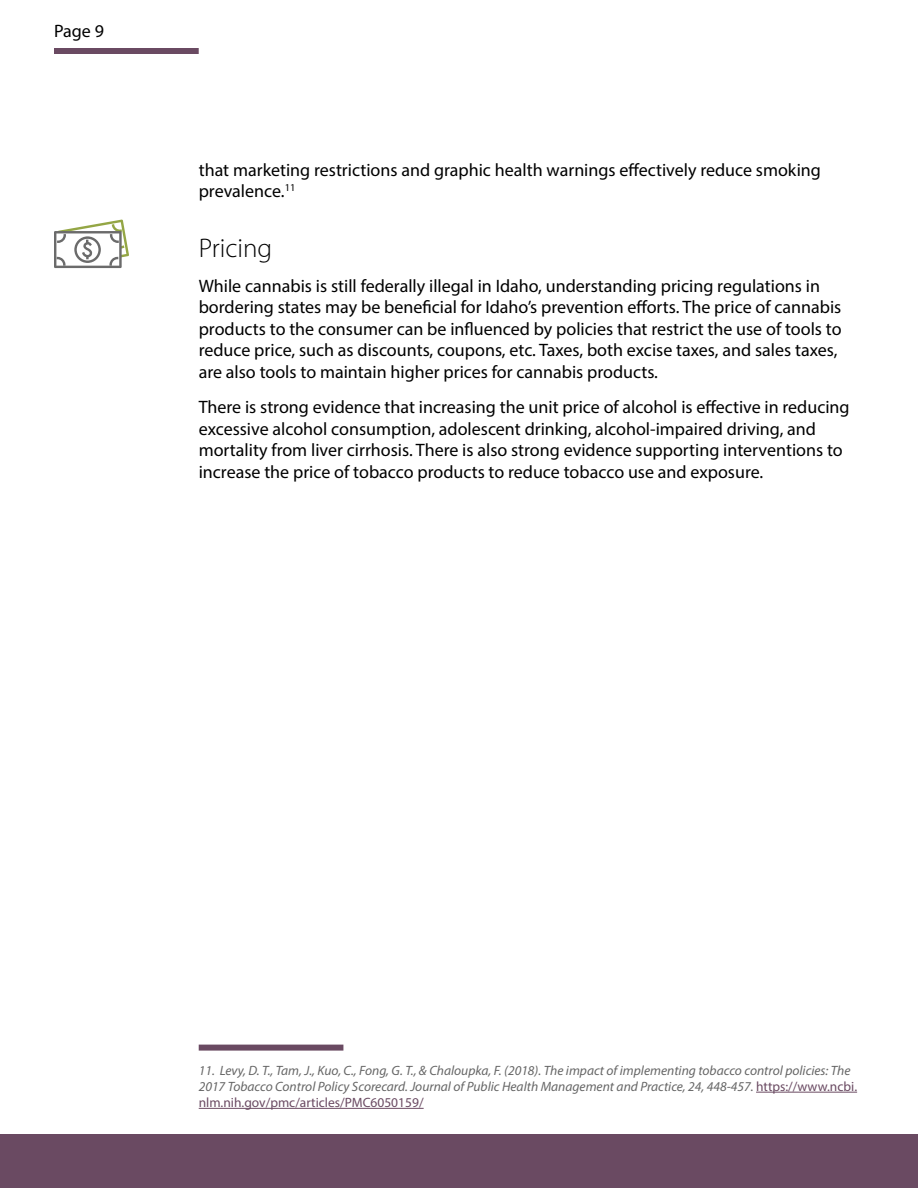
<style>
.page{position:relative;width:918px;height:1188px;background:#fff}
.page>*{position:absolute;margin:0;border:0;box-sizing:border-box;transform-origin:0 0}
.t1{font:300 27px "Myriad Pro";color:#000}
.t2{font:18px/21.6px "Myriad Pro";color:#000}
.Footnotes{font:italic 13.5px/16.2px "Myriad Pro";color:#666}
.s1{font-style:normal;color:#6a4a62}
</style>
<div class="page">
<div style="left:0;top:1134px;width:918px;height:54px;background:#6a4a62"></div>
<div style="left:54px;top:48px;width:145px;height:6px;background:#6a4a62"></div>
<div style="left:199px;top:1045px;width:144px;height:6px;background:#6a4a62"></div>
<hr style="left:756px;top:1092px;width:101px;height:1px;background:#6a4a62">
<hr style="left:199px;top:1108px;width:225px;height:1px;background:#6a4a62">
<svg style="left:54px;top:219px;width:75px;height:49px"></svg>
<p class="t2" style="left:54px;top:20px;width:51px">Page 9</p>
<p class="t2" style="left:199px;top:158px;width:624px">that marketing restrictions and graphic health warnings effectively reduce smoking prevalence.<sup>11</sup></p>
<h3 class="t1" style="left:199px;top:231px;width:75px">Pricing</h3>
<p class="t2" style="left:199px;top:274px;width:644px">While cannabis is still federally illegal in Idaho, understanding pricing regulations in bordering states may be beneficial for Idaho’s prevention efforts. The price of cannabis products to the consumer can be influenced by policies that restrict the use of tools to reduce price, such as discounts, coupons, etc. Taxes, both excise taxes, and sales taxes, are also tools to maintain higher prices for cannabis products.</p>
<p class="t2" style="left:199px;top:396px;width:652px">There is strong evidence that increasing the unit price of alcohol is effective in reducing excessive alcohol consumption, adolescent drinking, alcohol-impaired driving, and mortality from liver cirrhosis. There is also strong evidence supporting interventions to increase the price of tobacco products to reduce tobacco use and exposure.</p>
<p class="Footnotes" style="left:199px;top:1062px;width:660px">11. Levy, D. T., Tam, J., Kuo, C., Fong, G. T., &amp; Chaloupka, F. (2018). The impact of implementing tobacco control policies: The<br>2017 Tobacco Control Policy Scorecard. Journal of Public Health Management and Practice, 24, 448-457. <span class="s1">https://www.ncbi. nlm.nih.gov/pmc/articles/PMC6050159/</span></p>
</div>
